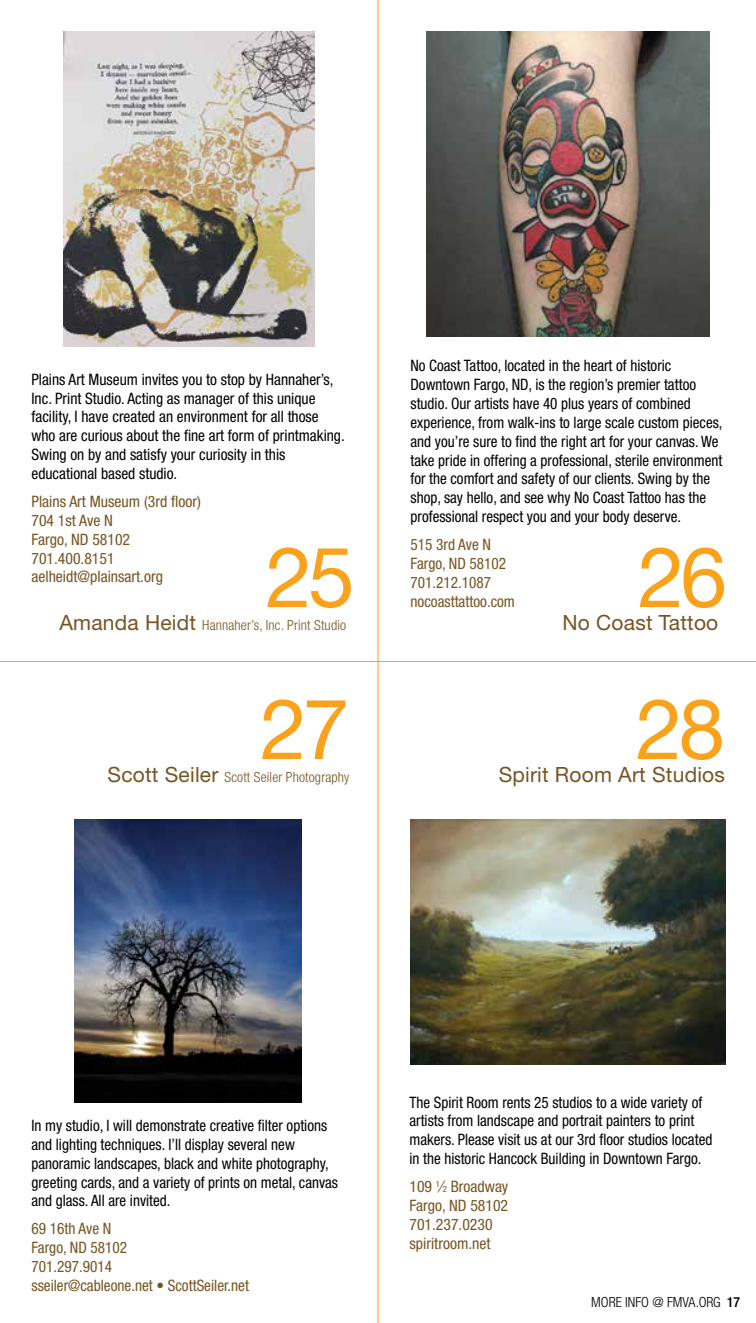
<style>
.page{position:relative;width:756px;height:1323px;background:#fff}
.page>*{position:absolute;margin:0;border:0;box-sizing:border-box;transform-origin:0 0}
.t1{font:84px "Helvetica Neue";letter-spacing:-.05em;color:#faa21b}
.t2{font:21px "Helvetica Neue";letter-spacing:.01em;color:#765421}
.t3{font:condensed 15.75px/18.9px "Helvetica Neue";color:#000;scale:.96 1}
.t4{font:condensed 15.75px/18.9px "Helvetica Neue";color:#765421}
.t5{font:condensed 15.75px/18.9px "Helvetica Neue";color:#000}
.t6{font:300 condensed 14px "Helvetica Neue";letter-spacing:.01em;color:#765421}
.t7{font:300 condensed 14px "Helvetica Neue";color:#000}
.s1{font-weight:400;font-stretch:normal;font-size:21px}
.s2{font-size:8.58px}
.s3{font-weight:500}
</style>
<div class="page">
<hr style="left:378px;top:0;width:1px;height:662px;background:#faa21b">
<hr style="left:378px;top:662px;width:1px;height:661px;background:#faa21b">
<hr style="left:0;top:661px;width:756px;height:1px;background:#faa21b">
<img style="left:74px;top:819px;width:227px;height:283px">
<img style="left:64px;top:32px;width:250px;height:314px">
<img style="left:411px;top:819px;width:315px;height:246px">
<img style="left:426px;top:32px;width:284px;height:304px">
<p class="t5" style="left:32px;top:370px;width:315px">Plains Art Museum invites you to stop by Hannaher’s, Inc. Print Studio. Acting as manager of this unique facility, I have created an environment for all those who are curious about the fine art form of printmaking.<br>Swing on by and satisfy your curiosity in this educational based studio.</p>
<p class="t4" style="left:32px;top:492px;width:171px">Plains Art Museum (3rd floor)<br>704 1st Ave N<br>Fargo, ND 58102<br>701.400.8151 aelheidt@plainsart.org</p>
<h1 class="t1" style="left:266px;top:527px;width:91px">25</h1>
<p class="t6" style="left:60px;top:617px;width:288px"><span class="s1">Amanda Heidt</span> Hannaher’s, Inc. Print Studio</p>
<h1 class="t1" style="left:260px;top:679px;width:91px">27</h1>
<p class="t6" style="left:108px;top:769px;width:243px"><span class="s1">Scott Seiler</span> Scott Seiler Photography</p>
<p class="t3" style="left:411px;top:356px;width:326px">No Coast Tattoo, located in the heart of historic Downtown Fargo, ND, is the region’s premier tattoo studio. Our artists have 40 plus years of combined experience, from walk-ins to large scale custom pieces, and you’re sure to find the right art for your canvas. We take pride in offering a professional, sterile environment for the comfort and safety of our clients. Swing by the shop, say hello, and see why No Coast Tattoo has the professional respect you and your body deserve.</p>
<p class="t4" style="left:411px;top:535px;width:106px">515 3rd Ave N<br>Fargo, ND 58102<br>701.212.1087 nocoasttattoo.com</p>
<h1 class="t1" style="left:638px;top:527px;width:91px">26</h1>
<h2 class="t2" style="left:563px;top:610px;width:157px">No Coast Tattoo</h2>
<h1 class="t1" style="left:636px;top:679px;width:91px">28</h1>
<h2 class="t2" style="left:499px;top:762px;width:228px">Spirit Room Art Studios</h2>
<p class="t3" style="left:32px;top:1116px;width:321px">In my studio, I will demonstrate creative filter options and lighting techniques. I’ll display several new panoramic landscapes, black and white photography, greeting cards, and a variety of prints on metal, canvas and glass. All are invited.</p>
<p class="t4" style="left:32px;top:1219px;width:219px">69 16th Ave N<br>Fargo, ND 58102<br>701.297.9014<br>sseiler@cableone.net • ScottSeiler.net</p>
<p class="t3" style="left:410px;top:1092px;width:317px">The Spirit Room rents 25 studios to a wide variety of artists from landscape and portrait painters to print makers. Please visit us at our 3rd floor studios located in the historic Hancock Building in Downtown Fargo.</p>
<p class="t4" style="left:409px;top:1177px;width:100px">109 <sup>1</sup>⁄<span class="s2">2</span> Broadway<br>Fargo, ND 58102<br>701.237.0230 spiritroom.net</p>
<p class="t7" style="left:591px;top:1294px;width:150px">MORE INFO @ FMVA.ORG <span class="s3">17</span></p>
</div>
